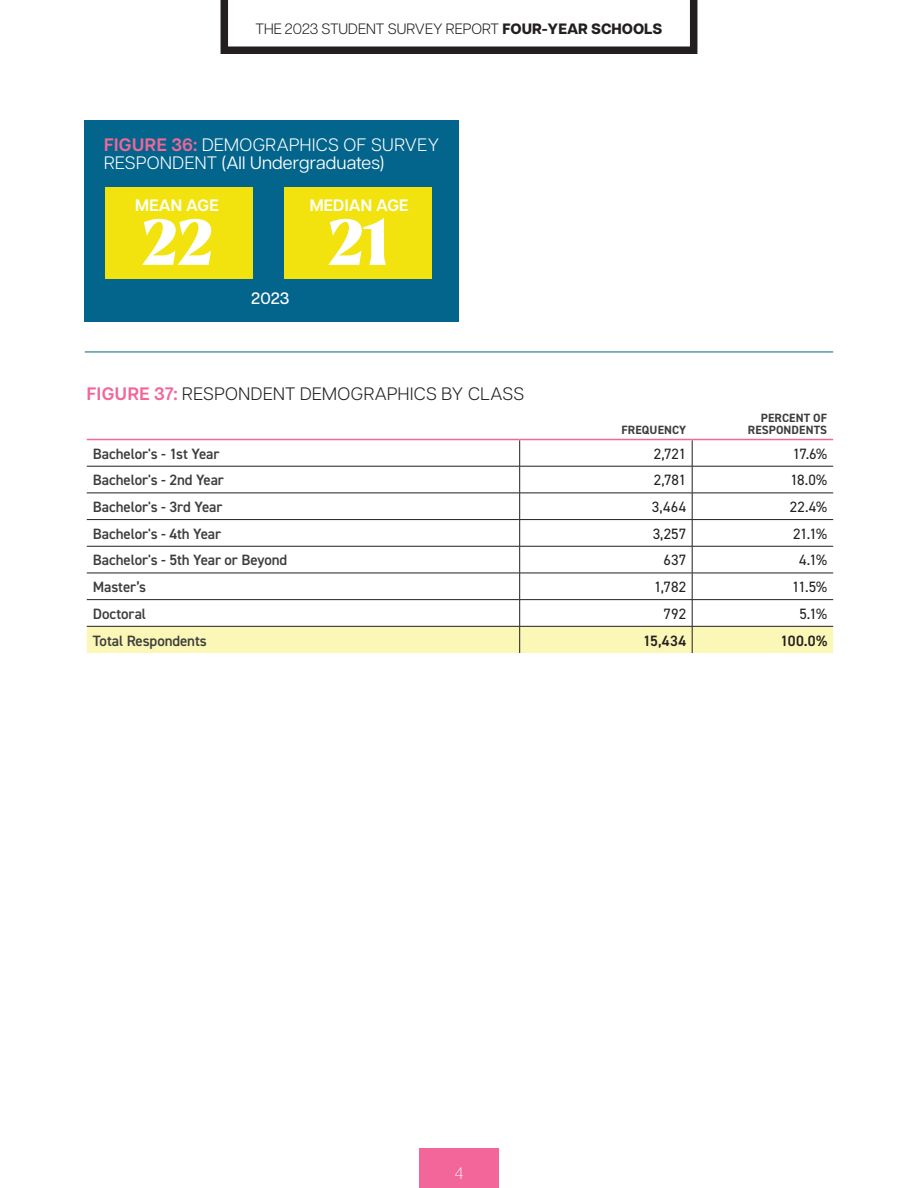
<style>
.page{position:relative;width:918px;height:1188px;background:#fff}
.page>*{position:absolute;margin:0;border:0;box-sizing:border-box;transform-origin:0 0}
.Head{font:900 63.15px "Larken";color:#fff}
.figure_head{font:300 18px/18px "Articulat CF";letter-spacing:.025em;color:#fff}
.figure_head-2{font:300 18px "Articulat CF";letter-spacing:.025em;color:#231f20}
.t1{font:600 16.5px "Articulat CF";letter-spacing:.01em;color:#fff}
.t2{font:500 16.5px "Articulat CF";color:#fff}
.t3{font:200 16.5px "Articulat CF";color:#fff}
.table_left{font:600 15px "DIN2014";letter-spacing:-.01em;color:#3d3d3d}
.table_row{font:15px "DIN2014";letter-spacing:-.005em;color:#231f20}
.t4{font:300 15px "Articulat CF";color:#231f20}
.table_row-2{font:600 15px "DIN2014";letter-spacing:.02em;color:#231f20}
.table_columnhead{font:700 12px/12px "DIN2014";letter-spacing:.01em;color:#3d3d3d;text-align:right}
.s1{font-weight:800}
.s2{font-weight:600;color:#f26699}
.s3{font-weight:400}
</style>
<div class="page">
<svg style="left:221px;top:0;width:476px;height:54px"></svg>
<div style="left:419px;top:1148px;width:80px;height:40px;background:#f26699"></div>
<svg style="left:87px;top:440px;width:746px;height:213px"></svg>
<hr style="left:87px;top:439px;width:433px;height:1px;background:#f26699">
<hr style="left:520px;top:439px;width:172px;height:1px;background:#f26699">
<hr style="left:692px;top:439px;width:141px;height:1px;background:#f26699">
<hr style="left:85px;top:352px;width:748px;height:1px;background:#03658c">
<div style="left:85px;top:120px;width:374px;height:201px;background:#03658c"></div>
<div style="left:105px;top:187px;width:148px;height:92px;background:#f2e30f"></div>
<div style="left:284px;top:187px;width:148px;height:92px;background:#f2e30f"></div>
<p class="t4" style="left:255px;top:18px;width:409px">THE 2023 STUDENT SURVEY REPORT <span class="s1">FOUR-YEAR SCHOOLS</span></p>
<p class="figure_head" style="left:104px;top:134px;width:337px"><span class="s2">FIGURE 36:</span> DEMOGRAPHICS OF SURVEY<br>RESPONDENT <span class="s3">(All Undergraduates)</span></p>
<p class="t1" style="left:135px;top:193px;width:85px">MEAN AGE</p>
<p class="t1" style="left:310px;top:193px;width:100px">MEDIAN AGE</p>
<p class="Head" style="left:141px;top:201px;width:73px">22</p>
<p class="Head" style="left:328px;top:201px;width:62px">21</p>
<p class="t2" style="left:251px;top:287px;width:40px">2023</p>
<p class="figure_head-2" style="left:87px;top:381px;width:439px"><span class="s2">FIGURE 37:</span> RESPONDENT DEMOGRAPHICS BY CLASS</p>
<p class="table_columnhead" style="left:622px;top:423px;width:66px">FREQUENCY</p>
<p class="table_columnhead" style="left:748px;top:411px;width:81px">PERCENT OF<br>RESPONDENTS</p>
<p class="table_left" style="left:93px;top:444px;width:128px">Bachelor's - 1st Year</p>
<p class="table_row" style="left:654px;top:444px;width:34px">2,721</p>
<p class="table_row" style="left:793px;top:444px;width:36px">17.6%</p>
<p class="table_left" style="left:93px;top:470px;width:133px">Bachelor's - 2nd Year</p>
<p class="table_row" style="left:654px;top:471px;width:34px">2,781</p>
<p class="table_row" style="left:791px;top:471px;width:38px">18.0%</p>
<p class="table_left" style="left:93px;top:497px;width:131px">Bachelor's - 3rd Year</p>
<p class="table_row" style="left:652px;top:498px;width:36px">3,464</p>
<p class="table_row" style="left:790px;top:498px;width:39px">22.4%</p>
<p class="table_left" style="left:93px;top:524px;width:130px">Bachelor's - 4th Year</p>
<p class="table_row" style="left:653px;top:524px;width:35px">3,257</p>
<p class="table_row" style="left:793px;top:524px;width:36px">21.1%</p>
<p class="table_left" style="left:93px;top:550px;width:196px">Bachelor's - 5th Year or Beyond</p>
<p class="table_row" style="left:663px;top:551px;width:24px">637</p>
<p class="table_row" style="left:799px;top:551px;width:30px">4.1%</p>
<p class="table_left" style="left:93px;top:577px;width:55px">Master’s</p>
<p class="table_row" style="left:654px;top:578px;width:34px">1,782</p>
<p class="table_row" style="left:792px;top:578px;width:36px">11.5%</p>
<p class="table_left" style="left:93px;top:604px;width:55px">Doctoral</p>
<p class="table_row" style="left:664px;top:604px;width:24px">792</p>
<p class="table_row" style="left:799px;top:604px;width:29px">5.1%</p>
<p class="table_left" style="left:93px;top:630px;width:116px">Total Respondents</p>
<p class="table_row-2" style="left:643px;top:630px;width:45px">15,434</p>
<p class="table_row-2" style="left:781px;top:630px;width:48px">100.0%</p>
<p class="t3" style="left:455px;top:1162px;width:10px">4</p>
</div>
